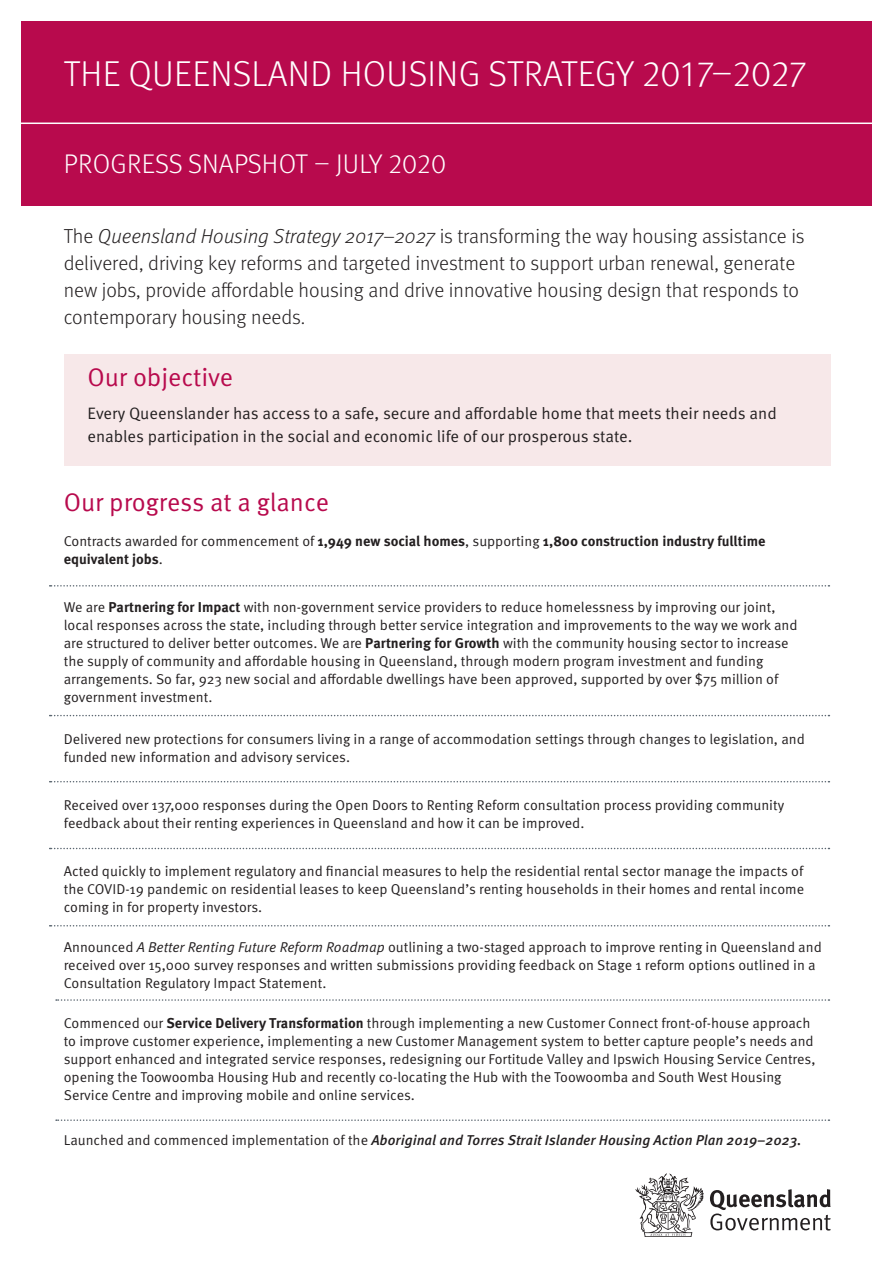
<style>
.page{position:relative;width:893px;height:1263px;background:#fff}
.page>*{position:absolute;margin:0;border:0;box-sizing:border-box;transform-origin:0 0}
.t1{font:300 36px "Meta Pro";letter-spacing:.01em;color:#fff}
.t2{font:300 27px "Meta Pro";letter-spacing:.005em;color:#fff}
.t3{font:25.5px "Meta Pro Norm";letter-spacing:-.005em;color:#b80a4d}
.t4{font:300 20.25px/27px "Meta Pro";color:#231f20}
.t5{font:16.5px/22.5px "Meta Pro Norm";color:#231f20}
.t6{font:14.25px/18px "Meta Pro Norm";color:#231f20}
.t7{font:700 14.25px/18px "Meta Pro";color:#231f20}
.t8{font:italic 500 14.25px "Meta Pro";color:#231f20}
.s1{font-style:italic}
.s2{font-family:"Meta Pro Norm";font-weight:400}
.s3{font-family:"Meta Pro";font-weight:700}
.s4{font-family:"Meta Pro Norm Ita"}
.s5{font-family:"Meta Pro Norm";font-weight:400;font-style:normal}
</style>
<div class="page">
<div style="left:64px;top:355px;width:767px;height:111px;background:#f7e8e9"></div>
<div style="left:21px;top:21px;width:851px;height:185px;background:#b80a4d"></div>
<hr style="left:9px;top:123px;width:871px;height:1px;background:#fff">
<svg style="left:710px;top:1189px;width:121px;height:41px"></svg>
<svg style="left:635px;top:1173px;width:69px;height:64px"></svg>
<svg style="left:50px;top:585px;width:779px;height:1px"></svg>
<svg style="left:50px;top:715px;width:779px;height:1px"></svg>
<svg style="left:50px;top:781px;width:779px;height:1px"></svg>
<svg style="left:50px;top:848px;width:779px;height:1px"></svg>
<svg style="left:50px;top:925px;width:779px;height:1px"></svg>
<svg style="left:56px;top:999px;width:773px;height:2px"></svg>
<svg style="left:56px;top:1119px;width:773px;height:2px"></svg>
<h1 class="t1" style="left:64px;top:48px;width:743px">THE QUEENSLAND HOUSING STRATEGY 2017–2027</h1>
<h2 class="t2" style="left:64px;top:144px;width:384px">PROGRESS SNAPSHOT – JULY 2020</h2>
<p class="t4" style="left:64px;top:221px;width:742px">The <span class="s1">Queensland Housing Strategy 2017–2027</span> is transforming the way housing assistance is delivered, driving key reforms and targeted investment to support urban renewal, generate new jobs, provide affordable housing and drive innovative housing design that responds to contemporary housing needs.</p>
<h3 class="t3" style="left:88px;top:358px;width:147px">Our objective</h3>
<p class="t5" style="left:88px;top:401px;width:691px">Every Queenslander has access to a safe, secure and affordable home that meets their needs and enables participation in the social and economic life of our prosperous state.</p>
<h3 class="t3" style="left:64px;top:483px;width:267px">Our progress at a glance</h3>
<p class="t7" style="left:64px;top:532px;width:703px"><span class="s2">Contracts awarded for commencement of</span> 1,949 new social homes<span class="s2">, supporting</span> 1,800 construction industry fulltime equivalent jobs<span class="s2">.</span></p>
<p class="t6" style="left:64px;top:597px;width:735px">We are <span class="s3">Partnering for Impact</span> with non-government service providers to reduce homelessness by improving our joint, local responses across the state, including through better service integration and improvements to the way we work and are structured to deliver better outcomes. We are <span class="s3">Partnering for Growth</span> with the community housing sector to increase the supply of community and affordable housing in Queensland, through modern program investment and funding arrangements. So far, 923 new social and affordable dwellings have been approved, supported by over $75 million of government investment.</p>
<p class="t6" style="left:64px;top:729px;width:743px">Delivered new protections for consumers living in a range of accommodation settings through changes to legislation, and funded new information and advisory services.</p>
<p class="t6" style="left:64px;top:795px;width:722px">Received over 137,000 responses during the Open Doors to Renting Reform consultation process providing community feedback about their renting experiences in Queensland and how it can be improved.</p>
<p class="t6" style="left:64px;top:861px;width:742px;text-align:justify">Acted quickly to implement regulatory and financial measures to help the residential rental sector manage the impacts of the COVID-19 pandemic on residential leases to keep Queensland’s renting households in their homes and rental income coming in for property investors.</p>
<p class="t6" style="left:64px;top:937px;width:760px">Announced <span class="s4">A Better Renting Future Reform Roadmap</span> outlining a two-staged approach to improve renting in Queensland and received over 15,000 survey responses and written submissions providing feedback on Stage 1 reform options outlined in a<br>Consultation Regulatory Impact Statement.</p>
<p class="t6" style="left:64px;top:1013px;width:753px">Commenced our <span class="s3">Service Delivery Transformation</span> through implementing a new Customer Connect front-of-house approach to improve customer experience, implementing a new Customer Management system to better capture people’s needs and support enhanced and integrated service responses, redesigning our Fortitude Valley and Ipswich Housing Service Centres, opening the Toowoomba Housing Hub and recently co-locating the Hub with the Toowoomba and South West Housing Service Centre and improving mobile and online services.</p>
<p class="t8" style="left:64px;top:1129px;width:739px"><span class="s5">Launched and commenced implementation of the</span> Aboriginal and Torres Strait Islander Housing Action Plan 2019–2023.</p>
</div>
